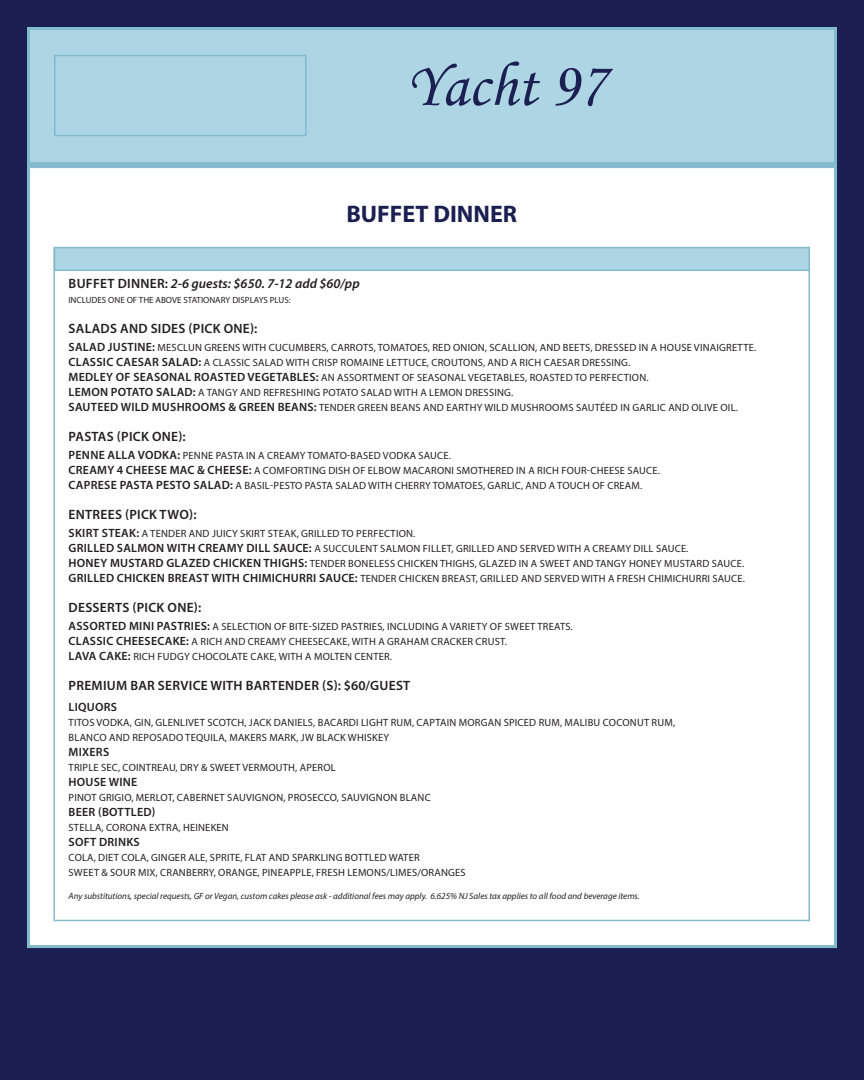
<style>
.page{position:relative;width:864px;height:1080px;background:#1b1f51}
.page>*{position:absolute;margin:0;border:0;box-sizing:border-box;transform-origin:0 0}
.t1{font:63px "Monotype Corsiva";color:#1b1f51}
.t2{font:700 24px "Myriad Pro";color:#1b1f51}
.t3{font:600 13.5px "Myriad Pro";letter-spacing:.02em;color:#231f20}
.t4{font:italic 600 13.5px "Myriad Pro";color:#231f20}
.t5{font:600 12px "Myriad Pro";letter-spacing:.02em;color:#231f20}
.t6{font:10.5px/15px "Myriad Pro";letter-spacing:.02em;color:#231f20}
.t7{font:italic 9px "Myriad Pro";color:#231f20}
.t8{font:9px "Myriad Pro";color:#231f20}
.s1{font-style:normal}
.s2{font-weight:600;font-size:12px}
</style>
<div class="page">
<div style="left:27px;top:27px;width:810px;height:524px;background:#add5e4;border:3px solid #83bace"></div>
<div style="left:27px;top:165px;width:810px;height:783px;background:#fff;border:3px solid #83bace"></div>
<div style="left:27px;top:162px;width:810px;height:6px;background:#83bace"></div>
<div style="left:54px;top:55px;width:253px;height:81px;border:2px solid #83bace"></div>
<div style="left:53px;top:247px;width:757px;height:674px;background:#fff;border:2px solid #83bace"></div>
<div style="left:54px;top:247px;width:756px;height:24px;background:#add5e4;border:2px solid #83bace"></div>
<h1 class="t1" style="left:406px;top:47px;width:202px">Yacht 97</h1>
<h2 class="t2" style="left:346px;top:198px;width:172px">BUFFET DINNER</h2>
<p class="t4" style="left:69px;top:275px;width:293px"><span class="s1">BUFFET DINNER:</span> 2-6 guests: $650. 7-12 add $60/pp</p>
<p class="t8" style="left:68px;top:295px;width:224px">INCLUDES ONE OF THE ABOVE STATIONARY DISPLAYS PLUS:</p>
<p class="t3" style="left:69px;top:320px;width:190px">SALADS AND SIDES (PICK ONE):</p>
<p class="t6" style="left:69px;top:340px;width:689px"><span class="s2">SALAD JUSTINE:</span> MESCLUN GREENS WITH CUCUMBERS, CARROTS, TOMATOES, RED ONION, SCALLION, AND BEETS, DRESSED IN A HOUSE VINAIGRETTE.<br><span class="s2">CLASSIC CAESAR SALAD:</span> A CLASSIC SALAD WITH CRISP ROMAINE LETTUCE, CROUTONS, AND A RICH CAESAR DRESSING.<br><span class="s2">MEDLEY OF SEASONAL ROASTED VEGETABLES:</span> AN ASSORTMENT OF SEASONAL VEGETABLES, ROASTED TO PERFECTION.<br><span class="s2">LEMON POTATO SALAD:</span> A TANGY AND REFRESHING POTATO SALAD WITH A LEMON DRESSING.<br><span class="s2">SAUTEED WILD MUSHROOMS &amp; GREEN BEANS:</span> TENDER GREEN BEANS AND EARTHY WILD MUSHROOMS SAUTÉED IN GARLIC AND OLIVE OIL.</p>
<p class="t3" style="left:69px;top:428px;width:119px">PASTAS (PICK ONE):</p>
<p class="t6" style="left:69px;top:448px;width:593px"><span class="s2">PENNE ALLA VODKA:</span> PENNE PASTA IN A CREAMY TOMATO-BASED VODKA SAUCE.<br><span class="s2">CREAMY 4 CHEESE MAC &amp; CHEESE:</span> A COMFORTING DISH OF ELBOW MACARONI SMOTHERED IN A RICH FOUR-CHEESE SAUCE.<br><span class="s2">CAPRESE PASTA PESTO SALAD:</span> A BASIL-PESTO PASTA SALAD WITH CHERRY TOMATOES, GARLIC, AND A TOUCH OF CREAM.</p>
<p class="t3" style="left:69px;top:506px;width:129px">ENTREES (PICK TWO):</p>
<p class="t6" style="left:69px;top:526px;width:678px"><span class="s2">SKIRT STEAK:</span> A TENDER AND JUICY SKIRT STEAK, GRILLED TO PERFECTION.<br><span class="s2">GRILLED SALMON WITH CREAMY DILL SAUCE:</span> A SUCCULENT SALMON FILLET, GRILLED AND SERVED WITH A CREAMY DILL SAUCE.<br><span class="s2">HONEY MUSTARD GLAZED CHICKEN THIGHS:</span> TENDER BONELESS CHICKEN THIGHS, GLAZED IN A SWEET AND TANGY HONEY MUSTARD SAUCE.<br><span class="s2">GRILLED CHICKEN BREAST WITH CHIMICHURRI SAUCE:</span> TENDER CHICKEN BREAST, GRILLED AND SERVED WITH A FRESH CHIMICHURRI SAUCE.</p>
<p class="t3" style="left:69px;top:599px;width:134px">DESSERTS (PICK ONE):</p>
<p class="t6" style="left:69px;top:619px;width:506px"><span class="s2">ASSORTED MINI PASTRIES:</span> A SELECTION OF BITE-SIZED PASTRIES, INCLUDING A VARIETY OF SWEET TREATS.<br><span class="s2">CLASSIC CHEESECAKE:</span> A RICH AND CREAMY CHEESECAKE, WITH A GRAHAM CRACKER CRUST.<br><span class="s2">LAVA CAKE:</span> RICH FUDGY CHOCOLATE CAKE, WITH A MOLTEN CENTER.</p>
<p class="t3" style="left:69px;top:677px;width:343px">PREMIUM BAR SERVICE WITH BARTENDER (S): $60/GUEST</p>
<p class="t5" style="left:69px;top:700px;width:50px">LIQUORS</p>
<p class="t6" style="left:69px;top:715px;width:608px">TITOS VODKA, GIN, GLENLIVET SCOTCH, JACK DANIELS, BACARDI LIGHT RUM, CAPTAIN MORGAN SPICED RUM, MALIBU COCONUT RUM,<br>BLANCO AND REPOSADO TEQUILA, MAKERS MARK, JW BLACK WHISKEY</p>
<p class="t5" style="left:69px;top:745px;width:42px">MIXERS</p>
<p class="t6" style="left:69px;top:760px;width:269px">TRIPLE SEC, COINTREAU, DRY &amp; SWEET VERMOUTH, APEROL</p>
<p class="t5" style="left:69px;top:775px;width:70px">HOUSE WINE</p>
<p class="t6" style="left:69px;top:790px;width:364px">PINOT GRIGIO, MERLOT, CABERNET SAUVIGNON, PROSECCO, SAUVIGNON BLANC</p>
<p class="t5" style="left:69px;top:805px;width:88px">BEER (BOTTLED)</p>
<p class="t6" style="left:69px;top:820px;width:162px">STELLA, CORONA EXTRA, HEINEKEN</p>
<p class="t5" style="left:69px;top:835px;width:73px">SOFT DRINKS</p>
<p class="t6" style="left:69px;top:850px;width:399px">COLA, DIET COLA, GINGER ALE, SPRITE, FLAT AND SPARKLING BOTTLED WATER<br>SWEET &amp; SOUR MIX, CRANBERRY, ORANGE, PINEAPPLE, FRESH LEMONS/LIMES/ORANGES</p>
<p class="t7" style="left:68px;top:890px;width:573px">Any substitutions, special requests, GF or Vegan, custom cakes please ask - additional fees may apply. 6.625% NJ Sales tax applies to all food and beverage items.</p>
</div>
